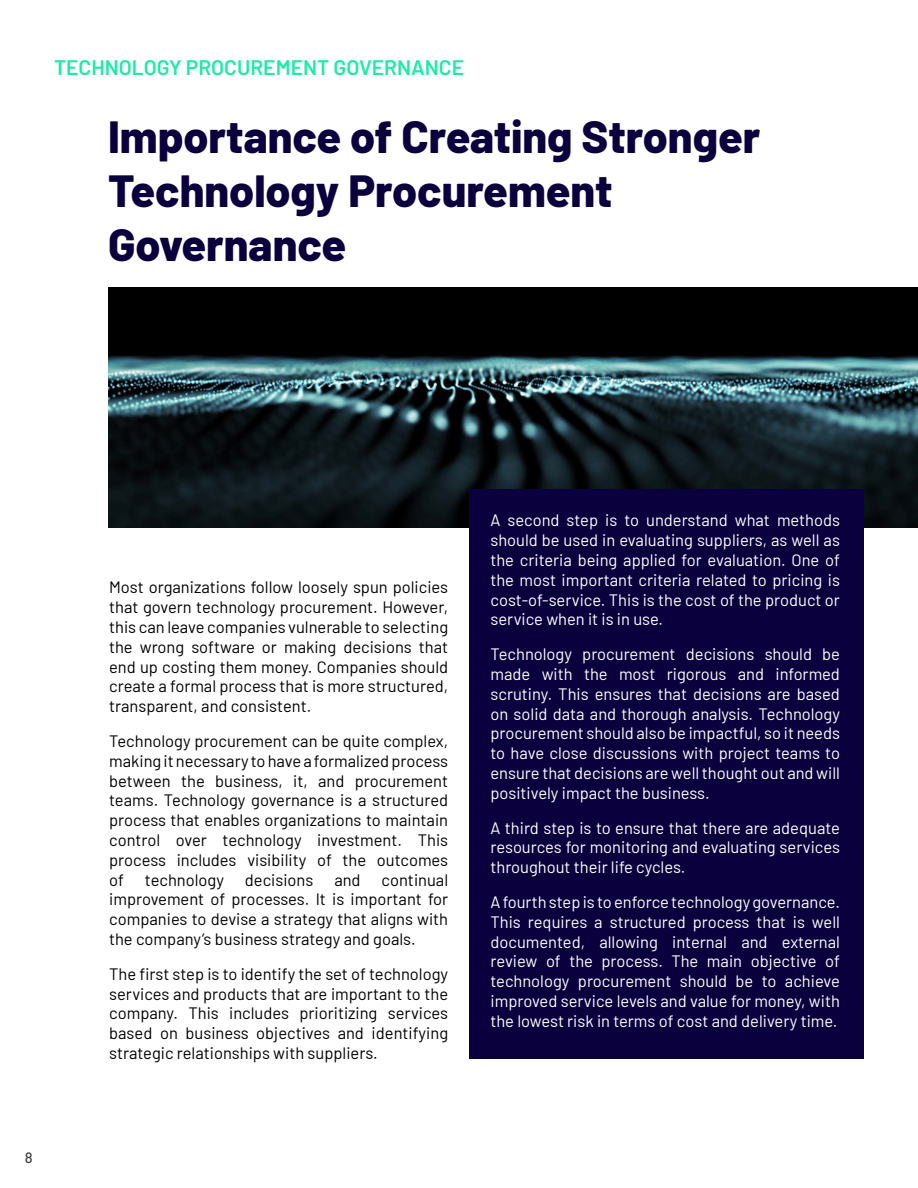
<style>
.page{position:relative;width:918px;height:1188px;background:#fff}
.page>*{position:absolute;margin:0;border:0;box-sizing:border-box;transform-origin:0 0}
.t1{font:800 45px/54px "Barlow";color:#09003d}
.t2{font:600 21px "Barlow";color:#1aeba8}
.t3{font:16.5px/19.8px "Barlow";color:#fff;text-align:justify}
.t4{font:16.5px/19.8px "Barlow";color:#000;text-align:justify}
.t5{font:500 15px "Barlow";color:#404040}
</style>
<div class="page">
<img style="left:109px;top:288px;width:809px;height:240px">
<div style="left:470px;top:489px;width:394px;height:570px;background:#0a003d"></div>
<p class="t2" style="left:54px;top:52px;width:412px">TECHNOLOGY PROCUREMENT GOVERNANCE</p>
<h1 class="t1" style="left:108px;top:106px;width:654px">Importance of Creating Stronger<br>Technology Procurement<br>Governance</h1>
<p class="t5" style="left:25px;top:1147px;width:9px">8</p>
<p class="t4" style="left:109px;top:576px;width:341px">Most organizations follow loosely spun policies that govern technology procurement. However, this can leave companies vulnerable to selecting the wrong software or making decisions that end up costing them money. Companies should create a formal process that is more structured, transparent, and consistent.</p>
<p class="t4" style="left:109px;top:730px;width:341px">Technology procurement can be quite complex, making it necessary to have a formalized process between the business, it, and procurement teams. Technology governance is a structured process that enables organizations to maintain control over technology investment. This process includes visibility of the outcomes of</p>
<p class="t4" style="left:109px;top:868px;width:341px;text-indent:272px">continual improvement of processes. It is important for companies to devise a strategy that aligns with the company’s business strategy and goals.</p>
<p class="t4" style="left:109px;top:963px;width:341px">The first step is to identify the set of technology services and products that are important to the company. This includes prioritizing services based on business objectives and identifying strategic relationships with suppliers.</p>
<p class="t4" style="left:145px;top:868px;width:81px">technology</p>
<p class="t4" style="left:245px;top:868px;width:70px">decisions</p>
<p class="t4" style="left:334px;top:868px;width:28px">and</p>
<p class="t3" style="left:490px;top:509px;width:351px">A second step is to understand what methods should be used in evaluating suppliers, as well as the criteria being applied for evaluation. One of the most important criteria related to pricing is cost-of-service. This is the cost of the product or service when it is in use.</p>
<p class="t3" style="left:490px;top:643px;width:351px">Technology procurement decisions should be made with the most rigorous and informed scrutiny. This ensures that decisions are based on solid data and thorough analysis. Technology procurement should also be impactful, so it needs to have close discussions with project teams to ensure that decisions are well thought out and will positively impact the business.</p>
<p class="t3" style="left:490px;top:817px;width:351px">A third step is to ensure that there are adequate resources for monitoring and evaluating services throughout their life cycles.</p>
<p class="t3" style="left:490px;top:891px;width:351px">A fourth step is to enforce technology governance.<br>This requires a structured process that is well documented, allowing internal and external review of the process. The main objective of technology procurement should be to achieve improved service levels and value for money, with the lowest risk in terms of cost and delivery time.</p>
</div>
